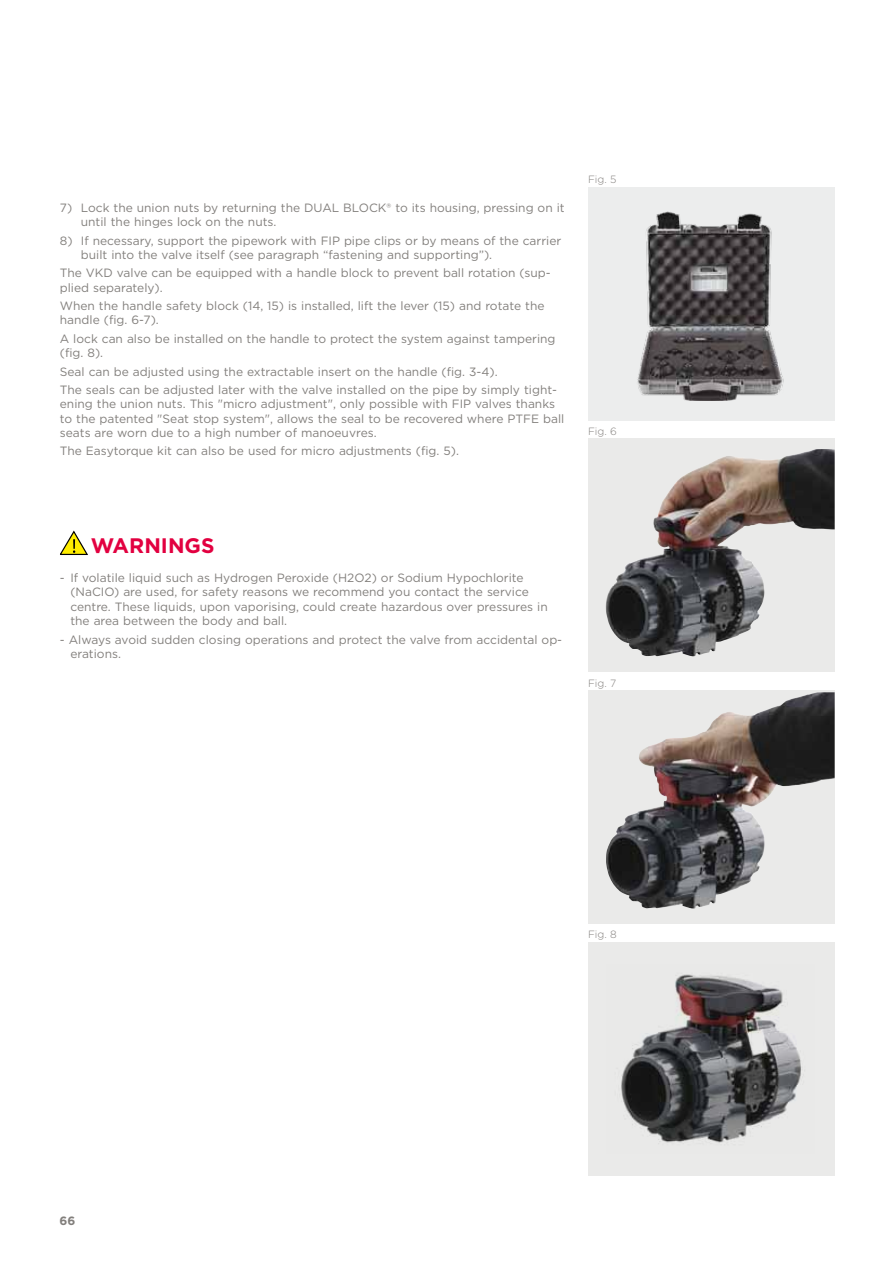
<style>
.page{position:relative;width:893px;height:1263px;background:#fff}
.page>*{position:absolute;margin:0;border:0;box-sizing:border-box;transform-origin:0 0}
.t1{font:700 21px "Gotham";color:#e20040}
.t2{font:12px/14.2px "Gotham";color:#827f7c}
.t3{font:700 12px "Gotham";color:#827f7c}
.t4{font:300 10.5px "Gotham";color:#827f7c}
</style>
<div class="page">
<div style="left:588px;top:187px;width:247px;height:234px;background:#eceded"></div>
<svg style="left:60px;top:530px;width:28px;height:25px"></svg>
<div style="left:588px;top:690px;width:247px;height:234px;background:#eaeae9"></div>
<img style="left:606px;top:692px;width:211px;height:214px">
<div style="left:588px;top:942px;width:247px;height:234px;background:#eaeae9"></div>
<div style="left:588px;top:438px;width:247px;height:234px;background:#eaeae9"></div>
<img style="left:605px;top:449px;width:211px;height:207px">
<img style="left:621px;top:974px;width:180px;height:170px">
<img style="left:637px;top:212px;width:147px;height:188px">
<p class="t2" style="left:81px;top:200px;width:485px;text-indent:-21px">7) Lock the union nuts by returning the DUAL BLOCK® to its housing, pressing on it until the hinges lock on the nuts.</p>
<p class="t2" style="left:81px;top:233px;width:482px;text-indent:-21px">8) If necessary, support the pipework with FIP pipe clips or by means of the carrier built into the valve itself (see paragraph “fastening and supporting”).</p>
<p class="t2" style="left:60px;top:266px;width:492px">The VKD valve can be equipped with a handle block to prevent ball rotation (sup&shy;plied separately).</p>
<p class="t2" style="left:60px;top:298px;width:486px">When the handle safety block (14, 15) is installed, lift the lever (15) and rotate the handle (fig. 6-7).</p>
<p class="t2" style="left:60px;top:331px;width:497px">A lock can also be installed on the handle to protect the system against tampering (fig. 8).</p>
<p class="t2" style="left:60px;top:362px;width:499px;line-height:18.5px">Seal can be adjusted using the extractable insert on the handle (fig. 3-4).<br>The seals can be adjusted later with the valve installed on the pipe by simply tight-</p>
<p class="t2" style="left:60px;top:397px;width:506px">ening the union nuts. This "micro adjustment", only possible with FIP valves thanks to the patented "Seat stop system", allows the seal to be recovered where PTFE ball seats are worn due to a high number of manoeuvres.</p>
<p class="t2" style="left:60px;top:444px;width:401px">The Easytorque kit can also be used for micro adjustments (fig. 5).</p>
<p class="t4" style="left:588px;top:173px;width:30px">Fig. 5</p>
<p class="t4" style="left:588px;top:424px;width:30px">Fig. 6</p>
<h1 class="t1" style="left:91px;top:532px;width:125px">WARNINGS</h1>
<p class="t2" style="left:70px;top:570px;width:479px;text-indent:-10px">- If volatile liquid such as Hydrogen Peroxide (H2O2) or Sodium Hypochlorite (NaCIO) are used, for safety reasons we recommend you contact the service centre. These liquids, upon vaporising, could create hazardous over pressures in the area between the body and ball.</p>
<p class="t2" style="left:70px;top:632px;width:493px;text-indent:-10px">- Always avoid sudden closing operations and protect the valve from accidental op&shy;erations.</p>
<p class="t4" style="left:588px;top:676px;width:30px">Fig. 7</p>
<p class="t4" style="left:588px;top:927px;width:30px">Fig. 8</p>
<p class="t3" style="left:60px;top:1212px;width:17px">66</p>
</div>
